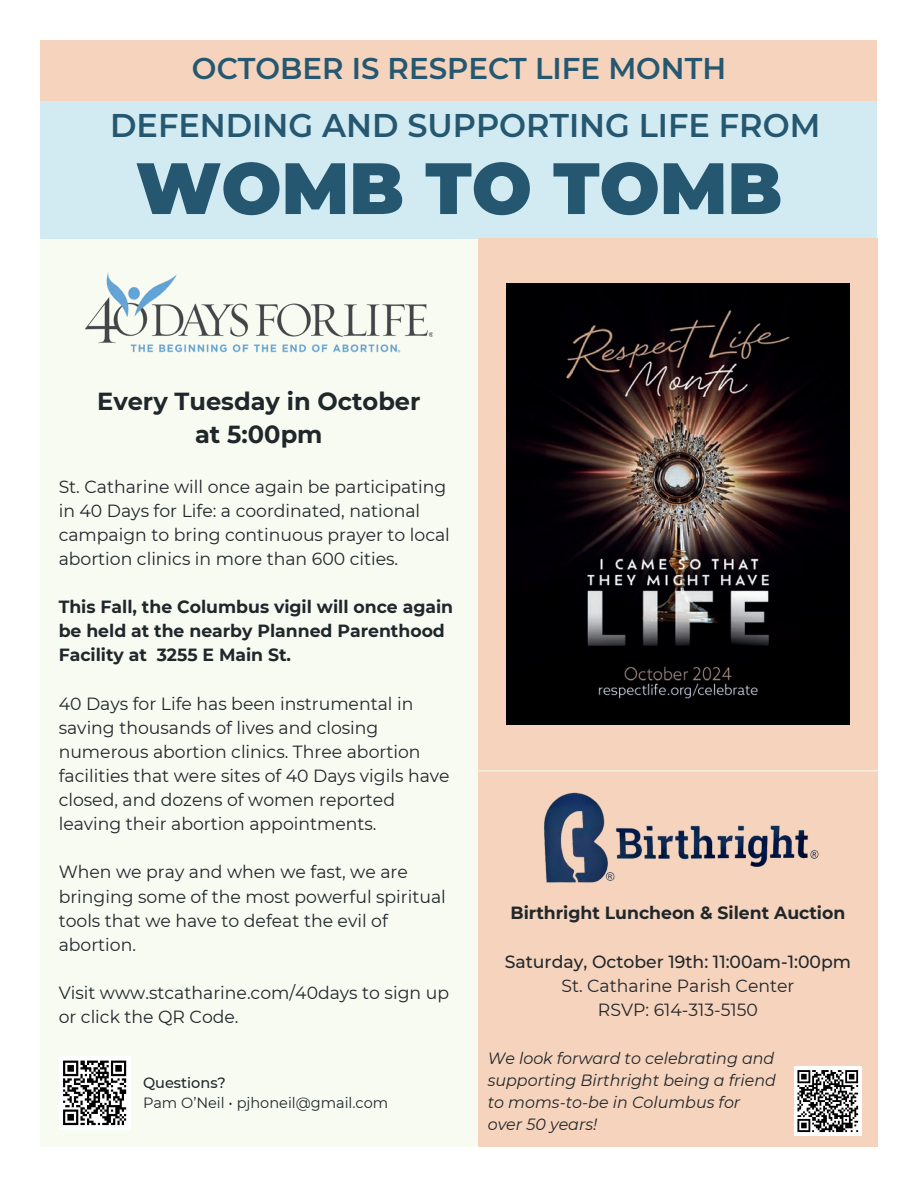
<style>
.page{position:relative;width:918px;height:1188px;background:#fff}
.page>*{position:absolute;margin:0;border:0;box-sizing:border-box;transform-origin:0 0}
.t1{font:900 72.45px "Montserrat";color:#255870}
.t2{font:600 32.7px "Montserrat";color:#255870}
.t3{font:600 30px "Montserrat";color:#255870}
.t4{font:700 24.6px/33.6px "Montserrat";color:#20272b;text-align:center}
.t5{font:17.7px/24.2px "Montserrat";color:#20272b}
.t6{font:700 17.7px/24.2px "Montserrat";color:#20272b}
.t7{font:italic 16.2px/22px "Montserrat";color:#20272b}
.t8{font:14.85px/20px "Montserrat";color:#20272b}
.s1{font-weight:500}
</style>
<div class="page">
<div style="left:41px;top:40px;width:836px;height:1108px;background:#f7fbf2"></div>
<div style="left:41px;top:88px;width:836px;height:150px;background:#d2ebf3"></div>
<div style="left:41px;top:40px;width:836px;height:61px;background:#f5d3bc"></div>
<div style="left:478px;top:238px;width:399px;height:909px;background:#f5d3bc"></div>
<img style="left:85px;top:272px;width:347px;height:81px">
<div style="left:59px;top:1056px;width:72px;height:74px;background:#fff"></div>
<svg style="left:63px;top:1060px;width:64px;height:66px"></svg>
<hr style="left:478px;top:770px;width:399px;height:1px;background:#f7fbf2">
<img style="left:544px;top:792px;width:275px;height:91px">
<div style="left:794px;top:1066px;width:68px;height:70px;background:#fff"></div>
<svg style="left:797px;top:1070px;width:62px;height:63px"></svg>
<img style="left:506px;top:283px;width:344px;height:442px">
<p class="t3" style="left:192px;top:47px;width:536px">OCTOBER IS RESPECT LIFE MONTH</p>
<p class="t2" style="left:110px;top:103px;width:712px">DEFENDING AND SUPPORTING LIFE FROM</p>
<p class="t1" style="left:136px;top:134px;width:648px">WOMB TO TOMB</p>
<p class="t4" style="left:97px;top:383px;width:325px">Every Tuesday in October at 5:00pm</p>
<p class="t5" style="left:59px;top:474px;width:393px">St. Catharine will once again be participating in 40 Days for Life: a coordinated, national campaign to bring continuous prayer to local abortion clinics in more than 600 cities.</p>
<p class="t6" style="left:59px;top:594px;width:396px">This Fall, the Columbus vigil will once again be held at the nearby Planned Parenthood<br>Facility at 3255 E Main St.</p>
<p class="t5" style="left:59px;top:691px;width:392px">40 Days for Life has been instrumental in saving thousands of lives and closing numerous abortion clinics. Three abortion facilities that were sites of 40 Days vigils have closed, and dozens of women reported leaving their abortion appointments.</p>
<p class="t5" style="left:59px;top:859px;width:389px">When we pray and when we fast, we are bringing some of the most powerful spiritual tools that we have to defeat the evil of abortion.</p>
<p class="t5" style="left:59px;top:980px;width:392px">Visit www.stcatharine.com/40days to sign up or click the QR Code.</p>
<p class="t8" style="left:143px;top:1072px;width:247px"><span class="s1">Questions?<br></span>Pam O’Neil • pjhoneil@gmail.com</p>
<p class="t6" style="left:511px;top:900px;width:336px">Birthright Luncheon &amp; Silent Auction</p>
<p class="t5" style="left:505px;top:949px;width:348px;text-align:center"><span class="s1">Saturday, October 19th: 11:00am-1:00pm<br></span>St. Catharine Parish Center<br>RSVP: 614-313-5150</p>
<p class="t7" style="left:488px;top:1047px;width:290px">We look forward to celebrating and supporting Birthright being a friend to moms-to-be in Columbus for over 50 years!</p>
</div>
